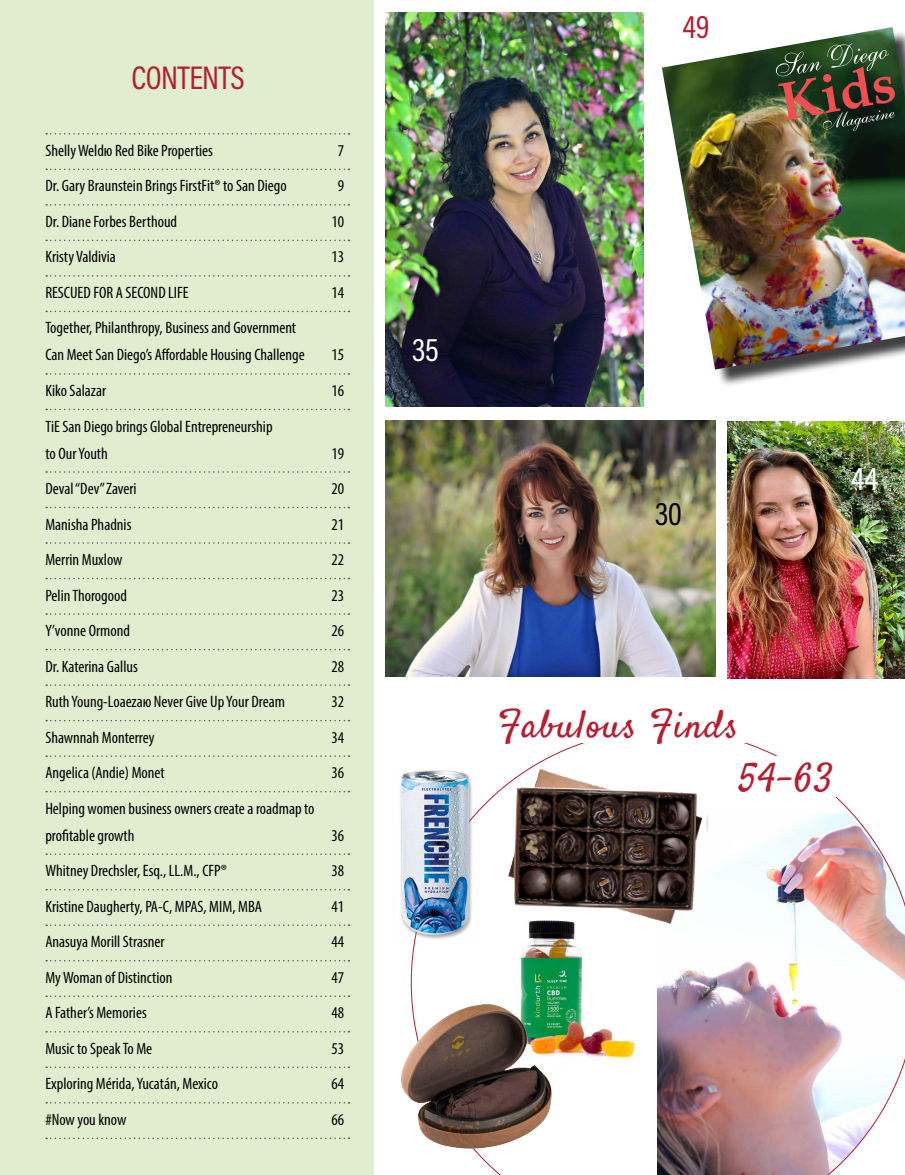
<style>
.page{position:relative;width:905px;height:1175px;background:#fff}
.page>*{position:absolute;margin:0;border:0;box-sizing:border-box;transform-origin:0 0}
.t1{font:39px "Satisfy";letter-spacing:.03em;color:#b91b2f}
.t2{font:39px "Satisfy";letter-spacing:.03em;color:#b91b2f;scale:1.05 1}
.t3{font:33px "Acumin Pro Cond";letter-spacing:-.02em;color:#b91b2f}
.t4{font:33px "Acumin Pro Cond";color:#fff}
.t5{font:33px "Acumin Pro Cond";color:#000}
.t6{font:condensed 16.5px/27px "Myriad Pro";color:#000}
</style>
<div class="page">
<div style="left:0;top:0;width:373px;height:1174px;background:#e0eecf"></div>
<svg style="left:46px;top:133px;width:303px;height:2px"></svg>
<svg style="left:46px;top:169px;width:303px;height:1px"></svg>
<svg style="left:46px;top:204px;width:303px;height:2px"></svg>
<svg style="left:46px;top:240px;width:303px;height:1px"></svg>
<svg style="left:46px;top:275px;width:303px;height:2px"></svg>
<svg style="left:46px;top:311px;width:303px;height:1px"></svg>
<svg style="left:46px;top:373px;width:303px;height:2px"></svg>
<svg style="left:46px;top:409px;width:303px;height:1px"></svg>
<svg style="left:46px;top:471px;width:303px;height:2px"></svg>
<svg style="left:46px;top:507px;width:303px;height:1px"></svg>
<svg style="left:46px;top:542px;width:303px;height:2px"></svg>
<svg style="left:46px;top:578px;width:303px;height:1px"></svg>
<svg style="left:46px;top:613px;width:303px;height:2px"></svg>
<svg style="left:46px;top:649px;width:303px;height:1px"></svg>
<svg style="left:46px;top:684px;width:303px;height:2px"></svg>
<svg style="left:46px;top:720px;width:303px;height:1px"></svg>
<svg style="left:46px;top:755px;width:303px;height:2px"></svg>
<svg style="left:46px;top:791px;width:303px;height:1px"></svg>
<svg style="left:46px;top:853px;width:303px;height:2px"></svg>
<svg style="left:46px;top:889px;width:303px;height:1px"></svg>
<svg style="left:46px;top:924px;width:303px;height:2px"></svg>
<svg style="left:46px;top:960px;width:303px;height:1px"></svg>
<svg style="left:46px;top:995px;width:303px;height:2px"></svg>
<svg style="left:46px;top:1031px;width:303px;height:1px"></svg>
<svg style="left:46px;top:1066px;width:303px;height:2px"></svg>
<svg style="left:46px;top:1102px;width:303px;height:1px"></svg>
<svg style="left:46px;top:1137px;width:303px;height:2px"></svg>
<img style="left:727px;top:421px;width:177px;height:257px">
<img style="left:385px;top:421px;width:330px;height:256px">
<div style="left:665px;top:30px;width:239px;height:357px;background:#000;opacity:.75"></div>
<img style="left:662px;top:27px;width:242px;height:342px">
<img style="left:775px;top:43px;width:120px;height:88px">
<img style="left:411px;top:743px;width:493px;height:431px">
<img style="left:461px;top:882px;width:184px;height:184px">
<img style="left:385px;top:13px;width:258px;height:393px">
<div style="left:734px;top:756px;width:103px;height:40px;background:#fff"></div>
<img style="left:401px;top:1004px;width:152px;height:144px">
<img style="left:400px;top:770px;width:78px;height:170px">
<img style="left:508px;top:778px;width:195px;height:146px">
<h2 class="t3" style="left:131px;top:56px;width:115px">CONTENTS</h2>
<p class="t6" style="left:45px;top:137px;width:169px">Shelly Weldю Red Bike Properties</p>
<p class="t6" style="left:338px;top:137px;width:8px">7</p>
<p class="t6" style="left:45px;top:172px;width:243px">Dr. Gary Braunstein Brings FirstFit® to San Diego</p>
<p class="t6" style="left:338px;top:172px;width:8px">9</p>
<p class="t6" style="left:45px;top:208px;width:133px">Dr. Diane Forbes Berthoud</p>
<p class="t6" style="left:331px;top:208px;width:14px">10</p>
<p class="t6" style="left:45px;top:243px;width:72px">Kristy Valdivia</p>
<p class="t6" style="left:331px;top:243px;width:14px">13</p>
<p class="t6" style="left:45px;top:279px;width:145px">RESCUED FOR A SECOND LIFE</p>
<p class="t6" style="left:331px;top:279px;width:14px">14</p>
<p class="t6" style="left:45px;top:314px;width:261px">Together, Philanthropy, Business and Government<br>Can Meet San Diego’s Affordable Housing Challenge</p>
<p class="t6" style="left:331px;top:341px;width:14px">15</p>
<p class="t6" style="left:45px;top:377px;width:62px">Kiko Salazar</p>
<p class="t6" style="left:331px;top:377px;width:14px">16</p>
<p class="t6" style="left:45px;top:412px;width:229px">TiE San Diego brings Global Entrepreneurship to Our Youth</p>
<p class="t6" style="left:331px;top:439px;width:14px">19</p>
<p class="t6" style="left:45px;top:475px;width:93px">Deval “Dev” Zaveri</p>
<p class="t6" style="left:331px;top:475px;width:14px">20</p>
<p class="t6" style="left:45px;top:510px;width:87px">Manisha Phadnis</p>
<p class="t6" style="left:331px;top:510px;width:14px">21</p>
<p class="t6" style="left:45px;top:546px;width:79px">Merrin Muxlow</p>
<p class="t6" style="left:331px;top:546px;width:14px">22</p>
<p class="t6" style="left:45px;top:581px;width:83px">Pelin Thorogood</p>
<p class="t6" style="left:331px;top:581px;width:14px">23</p>
<p class="t6" style="left:45px;top:617px;width:86px">Y’vonne Ormond</p>
<p class="t6" style="left:331px;top:617px;width:14px">26</p>
<p class="t6" style="left:45px;top:652px;width:94px">Dr. Katerina Gallus</p>
<p class="t6" style="left:331px;top:652px;width:14px">28</p>
<p class="t6" style="left:45px;top:688px;width:241px">Ruth Young-Loaezaю Never Give Up Your Dream</p>
<p class="t6" style="left:331px;top:688px;width:14px">32</p>
<p class="t6" style="left:45px;top:723px;width:110px">Shawnnah Monterrey</p>
<p class="t6" style="left:331px;top:723px;width:14px">34</p>
<p class="t6" style="left:45px;top:759px;width:121px">Angelica (Andie) Monet</p>
<p class="t6" style="left:331px;top:759px;width:14px">36</p>
<p class="t6" style="left:45px;top:794px;width:271px">Helping women business owners create a roadmap to profitable growth</p>
<p class="t6" style="left:331px;top:821px;width:14px">36</p>
<p class="t6" style="left:45px;top:857px;width:183px">Whitney Drechsler, Esq., LL.M., CFP®</p>
<p class="t6" style="left:331px;top:857px;width:14px">38</p>
<p class="t6" style="left:45px;top:892px;width:218px">Kristine Daugherty, PA-C, MPAS, MIM, MBA</p>
<p class="t6" style="left:331px;top:892px;width:14px">41</p>
<p class="t6" style="left:45px;top:928px;width:121px">Anasuya Morill Strasner</p>
<p class="t6" style="left:331px;top:928px;width:14px">44</p>
<p class="t6" style="left:45px;top:963px;width:128px">My Woman of Distinction</p>
<p class="t6" style="left:331px;top:963px;width:14px">47</p>
<p class="t6" style="left:45px;top:999px;width:103px">A Father’s Memories</p>
<p class="t6" style="left:331px;top:999px;width:14px">48</p>
<p class="t6" style="left:45px;top:1034px;width:108px">Music to Speak To Me</p>
<p class="t6" style="left:331px;top:1034px;width:14px">53</p>
<p class="t6" style="left:45px;top:1070px;width:174px">Exploring Mérida, Yucatán, Mexico</p>
<p class="t6" style="left:331px;top:1070px;width:14px">64</p>
<p class="t6" style="left:45px;top:1105px;width:83px">#Now you know</p>
<p class="t6" style="left:331px;top:1105px;width:14px">66</p>
<h2 class="t3" style="left:682px;top:5px;width:28px">49</h2>
<h2 class="t4" style="left:412px;top:328px;width:28px">35</h2>
<h2 class="t5" style="left:655px;top:492px;width:29px">30</h2>
<h2 class="t4" style="left:850px;top:457px;width:29px">44</h2>
<h1 class="t1" style="left:498px;top:701px;width:242px">Fabulous Finds</h1>
<h1 class="t2" style="left:738px;top:754px;width:92px">54-63</h1>
</div>
